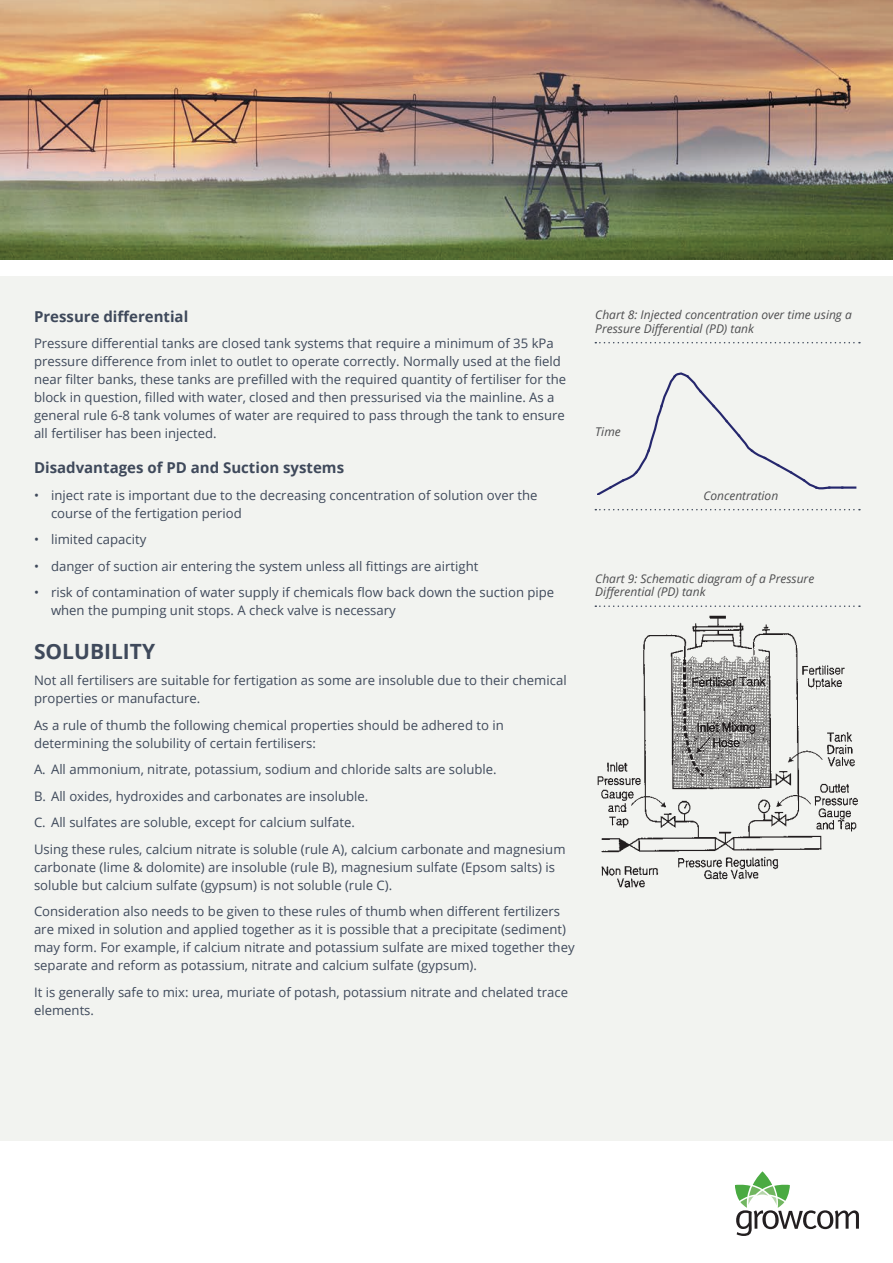
<style>
.page{position:relative;width:893px;height:1263px;background:#fff}
.page>*{position:absolute;margin:0;border:0;box-sizing:border-box;transform-origin:0 0}
.t1{font:700 21px "Open Sans";color:#3f495b}
.t2{font:700 15px "Open Sans";color:#3f495b}
.t3{font:13.2px/18px "Open Sans";color:#3f495b}
.t4{font:italic 12px/13.5px "Open Sans";color:#4d4d4f}
</style>
<div class="page">
<div style="left:0;top:276px;width:893px;height:864px;background:#f2f3f0"></div>
<svg style="left:735px;top:1172px;width:124px;height:63px"></svg>
<img style="left:0;top:0;width:893px;height:259px">
<svg style="left:597px;top:372px;width:260px;height:123px"></svg>
<img style="left:597px;top:615px;width:261px;height:273px">
<svg style="left:595px;top:342px;width:265px;height:1px"></svg>
<svg style="left:595px;top:605px;width:265px;height:2px"></svg>
<svg style="left:595px;top:509px;width:265px;height:1px"></svg>
<p class="t2" style="left:34px;top:305px;width:156px">Pressure differential</p>
<p class="t3" style="left:34px;top:334px;width:534px">Pressure differential tanks are closed tank systems that require a minimum of 35 kPa pressure difference from inlet to outlet to operate correctly. Normally used at the field near filter banks, these tanks are prefilled with the required quantity of fertiliser for the block in question, filled with water, closed and then pressurised via the mainline. As a general rule 6-8 tank volumes of water are required to pass through the tank to ensure all fertiliser has been injected.</p>
<p class="t2" style="left:34px;top:457px;width:312px">Disadvantages of PD and Suction systems</p>
<p class="t3" style="left:51px;top:485px;width:488px;text-indent:-17px">• inject rate is important due to the decreasing concentration of solution over the course of the fertigation period</p>
<p class="t3" style="left:34px;top:530px;width:114px">• limited capacity</p>
<p class="t3" style="left:34px;top:556px;width:446px">• danger of suction air entering the system unless all fittings are airtight</p>
<p class="t3" style="left:51px;top:583px;width:505px;text-indent:-17px">• risk of contamination of water supply if chemicals flow back down the suction pipe when the pumping unit stops. A check valve is necessary</p>
<h1 class="t1" style="left:34px;top:636px;width:110px">Solu bility</h1>
<p class="t3" style="left:34px;top:671px;width:534px">Not all fertilisers are suitable for fertigation as some are insoluble due to their chemical properties or manufacture.</p>
<p class="t3" style="left:34px;top:715px;width:471px">As a rule of thumb the following chemical properties should be adhered to in determining the solubility of certain fertilisers:</p>
<p class="t3" style="left:34px;top:756px;width:533px;line-height:26.5px">A. All ammonium, nitrate, potassium, sodium and chloride salts are soluble.<br>B. All oxides, hydroxides and carbonates are insoluble.<br>C. All sulfates are soluble, except for calcium sulfate.<br>Using these rules, calcium nitrate is soluble (rule A), calcium carbonate and magnesium</p>
<p class="t3" style="left:34px;top:857px;width:522px">carbonate (lime &amp; dolomite) are insoluble (rule B), magnesium sulfate (Epsom salts) is soluble but calcium sulfate (gypsum) is not soluble (rule C).</p>
<p class="t3" style="left:34px;top:902px;width:542px">Consideration also needs to be given to these rules of thumb when different fertilizers are mixed in solution and applied together as it is possible that a precipitate (sediment) may form. For example, if calcium nitrate and potassium sulfate are mixed together they separate and reform as potassium, nitrate and calcium sulfate (gypsum).</p>
<p class="t3" style="left:34px;top:982px;width:536px">It is generally safe to mix: urea, muriate of potash, potassium nitrate and chelated trace elements.</p>
<p class="t4" style="left:595px;top:308px;width:258px">Chart 8: Injected concentration over time using a<br>Pressure Differential (PD) tank</p>
<p class="t4" style="left:595px;top:425px;width:27px">Time</p>
<p class="t4" style="left:703px;top:489px;width:76px">Concentration</p>
<p class="t4" style="left:595px;top:571px;width:220px">Chart 9: Schematic diagram of a Pressure<br>Differential (PD) tank</p>
</div>
